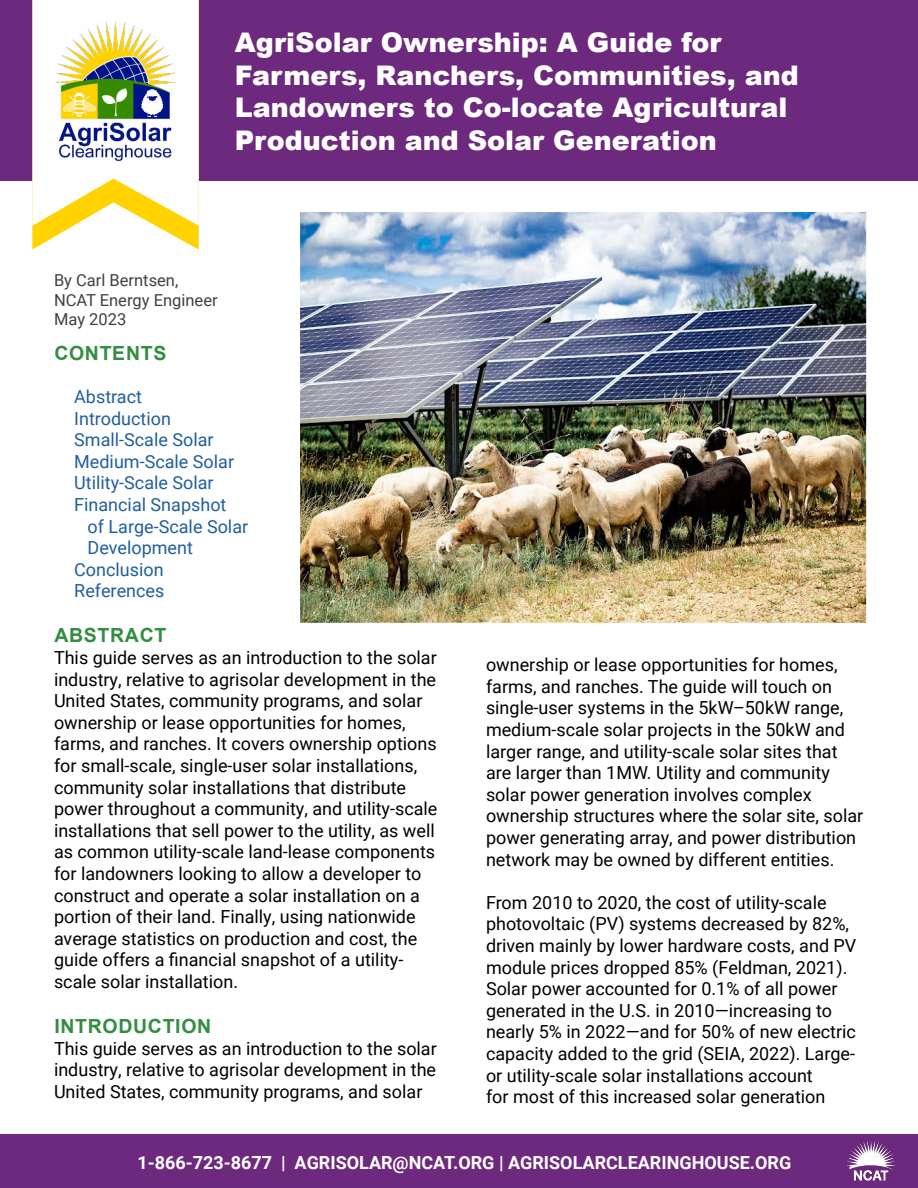
<style>
.page{position:relative;width:918px;height:1188px;background:#fff}
.page>*{position:absolute;margin:0;border:0;box-sizing:border-box;transform-origin:0 0}
.t1{font:900 27px/32.4px "Arial";color:#fff}
.t2{font:700 19.5px "Arial";letter-spacing:.035em;color:#338e41}
.t3{font:18px/21.6px "Roboto";color:#000}
.t4{font:18px "Roboto";color:#215e9e}
.t5{font:700 18px "Roboto";color:#fff}
.t6{font:16.5px/19.8px "Roboto";color:#414042}
</style>
<div class="page">
<div style="left:0;top:1134px;width:918px;height:54px;background:#6d297e"></div>
<img style="left:848px;top:1142px;width:48px;height:39px">
<div style="left:0;top:0;width:918px;height:181px;background:#6d297e"></div>
<svg style="left:32px;top:0;width:167px;height:250px"></svg>
<img style="left:56px;top:21px;width:120px;height:142px">
<img style="left:301px;top:213px;width:564px;height:409px">
<h1 class="t1" style="left:235px;top:26px;width:566px">AgriSolar Ownership: A Guide for Farmers, Ranchers, Communities, and Landowners to Co-locate Agricultural Production and Solar Generation</h1>
<p class="t6" style="left:54px;top:269px;width:165px">By Carl Berntsen,<br>NCAT Energy Engineer<br>May 2023</p>
<p class="t2" style="left:54px;top:339px;width:114px">CONTENTS</p>
<p class="t4" style="left:74px;top:384px;width:69px">Abstract</p>
<p class="t4" style="left:74px;top:406px;width:98px">Introduction</p>
<p class="t4" style="left:74px;top:427px;width:141px">Small-Scale Solar</p>
<p class="t4" style="left:74px;top:449px;width:161px">Medium-Scale Solar</p>
<p class="t4" style="left:74px;top:470px;width:141px">Utility-Scale Solar</p>
<p class="t4" style="left:74px;top:492px;width:154px">Financial Snapshot</p>
<p class="t4" style="left:88px;top:514px;width:162px">of Large-Scale Solar</p>
<p class="t4" style="left:88px;top:535px;width:107px">Development</p>
<p class="t4" style="left:74px;top:557px;width:91px">Conclusion</p>
<p class="t4" style="left:74px;top:578px;width:92px">References</p>
<p class="t2" style="left:54px;top:622px;width:114px">ABSTRACT</p>
<p class="t3" style="left:54px;top:646px;width:385px">This guide serves as an introduction to the solar industry, relative to agrisolar development in the United States, community programs, and solar ownership or lease opportunities for homes, farms, and ranches. It covers ownership options for small-scale, single-user solar installations, community solar installations that distribute power throughout a community, and utility-scale installations that sell power to the utility, as well as common utility-scale land-lease components for landowners looking to allow a developer to construct and operate a solar installation on a portion of their land. Finally, using nationwide average statistics on production and cost, the guide offers a financial snapshot of a utility&shy;scale solar installation.</p>
<p class="t2" style="left:54px;top:1012px;width:158px">INTRODUCTION</p>
<p class="t3" style="left:54px;top:1037px;width:384px;text-align:justify">This guide serves as an introduction to the solar industry, relative to agrisolar development in the United States, community programs, and solar</p>
<p class="t3" style="left:486px;top:653px;width:379px">ownership or lease opportunities for homes, farms, and ranches. The guide will touch on single-user systems in the 5kW–50kW range, medium-scale solar projects in the 50kW and larger range, and utility-scale solar sites that are larger than 1MW. Utility and community solar power generation involves complex ownership structures where the solar site, solar power generating array, and power distribution network may be owned by different entities.</p>
<p class="t3" style="left:486px;top:891px;width:372px">From 2010 to 2020, the cost of utility-scale photovoltaic (PV) systems decreased by 82%, driven mainly by lower hardware costs, and PV module prices dropped 85% (Feldman, 2021).<br>Solar power accounted for 0.1% of all power generated in the U.S. in 2010—increasing to nearly 5% in 2022—and for 50% of new electric capacity added to the grid (SEIA, 2022). Large&shy;or utility-scale solar installations account<br>for most of this increased solar generation</p>
<p class="t5" style="left:138px;top:1150px;width:655px">1-866-723-8677 | AGRISOLAR@NCAT.ORG | AGRISOLARCLEARINGHOUSE.ORG</p>
</div>
